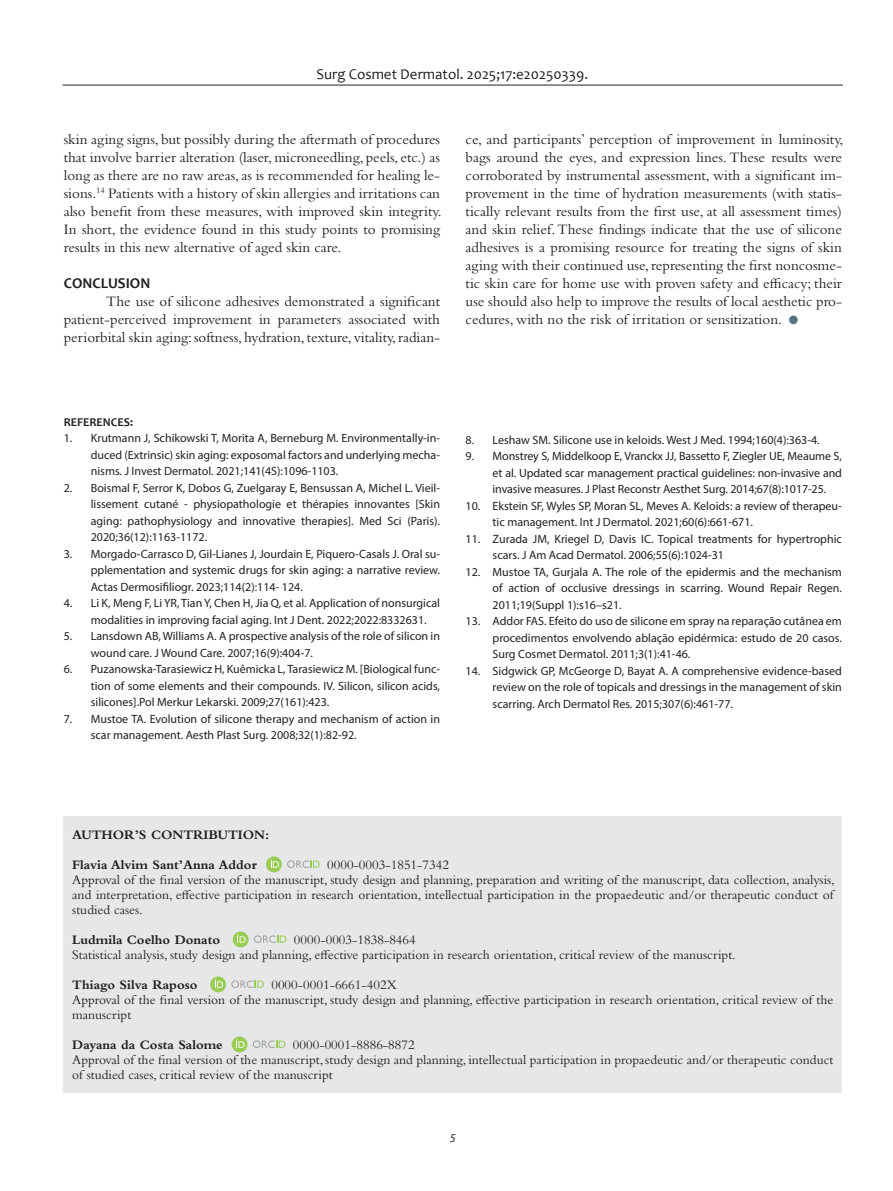
<style>
.page{position:relative;width:893px;height:1191px;background:#fff}
.page>*{position:absolute;margin:0;border:0;box-sizing:border-box;transform-origin:0 0}
.t1{font:15px/18px "Bembo Std";color:#231f20;text-align:justify}
.t2{font:15px "Candara";color:#231f20}
.t3{font:700 15px "Candara";color:#231f20}
.t4{font:13.5px/15px "Bembo Std";color:#231f20}
.t5{font:700 13.5px "Bembo Std";color:#231f20}
.t6{font:12px/16.5px "Myriad Pro";color:#231f20;text-align:justify}
.t7{font:700 12px "Candara";color:#231f20}
.t8{font:italic 12px "Myriad Pro";color:#231f20}
.s1{color:#557482}
</style>
<div class="page">
<hr style="left:63px;top:85px;width:780px;height:1px;background:#231f20">
<div style="left:64px;top:816px;width:778px;height:277px;background:#e6e7e9"></div>
<svg style="left:266px;top:856px;width:16px;height:16px"></svg>
<svg style="left:287px;top:860px;width:33px;height:8px"></svg>
<svg style="left:270px;top:859px;width:9px;height:8px"></svg>
<svg style="left:233px;top:931px;width:16px;height:16px"></svg>
<svg style="left:254px;top:935px;width:32px;height:8px"></svg>
<svg style="left:237px;top:934px;width:9px;height:8px"></svg>
<svg style="left:210px;top:976px;width:16px;height:16px"></svg>
<svg style="left:231px;top:980px;width:33px;height:8px"></svg>
<svg style="left:215px;top:979px;width:8px;height:8px"></svg>
<svg style="left:232px;top:1036px;width:16px;height:16px"></svg>
<svg style="left:253px;top:1040px;width:32px;height:8px"></svg>
<svg style="left:236px;top:1039px;width:9px;height:8px"></svg>
<p class="t2" style="left:316px;top:65px;width:273px">Surg Cosmet Dermatol. 2025;17:e20250339.</p>
<p class="t1" style="left:64px;top:130px;width:379px">skin aging signs, but possibly during the aftermath of procedures that involve barrier alteration (laser, microneedling, peels, etc.) as long as there are no raw areas, as is recommended for healing le&shy;sions.<sup>14</sup> Patients with a history of skin allergies and irritations can also benefit from these measures, with improved skin integrity.<br>In short, the evidence found in this study points to promising results in this new alternative of aged skin care.</p>
<p class="t3" style="left:64px;top:274px;width:88px">CONCLUSION</p>
<p class="t1" style="left:64px;top:292px;width:378px;text-indent:43px">The use of silicone adhesives demonstrated a significant patient-perceived improvement in parameters associated with periorbital skin aging: softness, hydration, texture, vitality, radian-</p>
<p class="t1" style="left:466px;top:130px;width:379px">ce, and participants’ perception of improvement in luminosity, bags around the eyes, and expression lines. These results were corroborated by instrumental assessment, with a significant im&shy;provement in the time of hydration measurements (with statis&shy;tically relevant results from the first use, at all assessment times) and skin relief. These findings indicate that the use of silicone adhesives is a promising resource for treating the signs of skin aging with their continued use, representing the first noncosme&shy;tic skin care for home use with proven safety and efficacy; their use should also help to improve the results of local aesthetic pro&shy;cedures, with no the risk of irritation or sensitization. <span class="s1">●</span></p>
<p class="t7" style="left:64px;top:414px;width:71px">REFERENCES:</p>
<p class="t6" style="left:91px;top:430px;width:351px;text-indent:-27px">1. Krutmann J, Schikowski T, Morita A, Berneburg M. Environmentally-in&shy;duced (Extrinsic) skin aging: exposomal factors and underlying mecha&shy;nisms. J Invest Dermatol. 2021;141(4S):1096-1103.</p>
<p class="t6" style="left:91px;top:479px;width:351px;text-indent:-27px">2. Boismal F, Serror K, Dobos G, Zuelgaray E, Bensussan A, Michel L. Vieil&shy;lissement cutané - physiopathologie et thérapies innovantes [Skin aging: pathophysiology and innovative therapies]. Med Sci (Paris).<br>2020;36(12):1163-1172.</p>
<p class="t6" style="left:91px;top:545px;width:351px;text-indent:-27px">3. Morgado-Carrasco D, Gil-Lianes J, Jourdain E, Piquero-Casals J. Oral su&shy;pplementation and systemic drugs for skin aging: a narrative review.<br>Actas Dermosifiliogr. 2023;114(2):114- 124.</p>
<p class="t6" style="left:91px;top:595px;width:351px;text-indent:-27px">4. Li K, Meng F, Li YR, Tian Y, Chen H, Jia Q, et al. Application of nonsurgical modalities in improving facial aging. Int J Dent. 2022;2022:8332631.</p>
<p class="t6" style="left:91px;top:628px;width:351px;text-indent:-27px">5. Lansdown AB, Williams A. A prospective analysis of the role of silicon in wound care. J Wound Care. 2007;16(9):404-7.</p>
<p class="t6" style="left:91px;top:661px;width:351px;text-indent:-27px">6. Puzanowska-Tarasiewicz H, Kuêmicka L, Tarasiewicz M. [Biological func&shy;tion of some elements and their compounds. IV. Silicon, silicon acids, silicones].Pol Merkur Lekarski. 2009;27(161):423.</p>
<p class="t6" style="left:91px;top:710px;width:351px;text-indent:-27px">7. Mustoe TA. Evolution of silicone therapy and mechanism of action in scar management. Aesth Plast Surg. 2008;32(1):82-92.</p>
<p class="t6" style="left:466px;top:431px;width:356px">8. Leshaw SM. Silicone use in keloids. West J Med. 1994;160(4):363-4.</p>
<p class="t6" style="left:493px;top:447px;width:351px;text-indent:-27px">9. Monstrey S, Middelkoop E, Vranckx JJ, Bassetto F, Ziegler UE, Meaume S, et al. Updated scar management practical guidelines: non-invasive and invasive measures. J Plast Reconstr Aesthet Surg. 2014;67(8):1017-25.</p>
<p class="t6" style="left:493px;top:497px;width:351px;text-indent:-27px">10. Ekstein SF, Wyles SP, Moran SL, Meves A. Keloids: a review of therapeu&shy;tic management. Int J Dermatol. 2021;60(6):661-671.</p>
<p class="t6" style="left:493px;top:530px;width:351px;text-indent:-27px">11. Zurada JM, Kriegel D, Davis IC. Topical treatments for hypertrophic scars. J Am Acad Dermatol. 2006;55(6):1024-31</p>
<p class="t6" style="left:493px;top:563px;width:351px;text-indent:-27px">12. Mustoe TA, Gurjala A. The role of the epidermis and the mechanism of action of occlusive dressings in scarring. Wound Repair Regen.<br>2011;19(Suppl 1):s16–s21.</p>
<p class="t6" style="left:493px;top:612px;width:351px;text-indent:-27px">13. Addor FAS. Efeito do uso de silicone em spray na reparação cutânea em procedimentos envolvendo ablação epidérmica: estudo de 20 casos.<br>Surg Cosmet Dermatol. 2011;3(1):41-46.</p>
<p class="t6" style="left:493px;top:662px;width:351px;text-indent:-27px">14. Sidgwick GP, McGeorge D, Bayat A. A comprehensive evidence-based review on the role of topicals and dressings in the management of skin scarring. Arch Dermatol Res. 2015;307(6):461-77.</p>
<p class="t5" style="left:72px;top:827px;width:199px">AUTHOR’S CONTRIBUTION:</p>
<p class="t5" style="left:72px;top:857px;width:186px">Flavia Alvim Sant’Anna Addor</p>
<p class="t4" style="left:327px;top:857px;width:123px">0000-0003-1851-7342</p>
<p class="t4" style="left:72px;top:872px;width:764px;text-align:justify">Approval of the final version of the manuscript, study design and planning, preparation and writing of the manuscript, data collection, analysis, and interpretation, effective participation in research orientation, intellectual participation in the propaedeutic and/or therapeutic conduct of studied cases.</p>
<p class="t5" style="left:72px;top:932px;width:149px">Ludmila Coelho Donato</p>
<p class="t4" style="left:294px;top:932px;width:123px">0000-0003-1838-8464</p>
<p class="t4" style="left:72px;top:947px;width:665px">Statistical analysis, study design and planning, effective participation in research orientation, critical review of the manuscript.</p>
<p class="t5" style="left:72px;top:977px;width:127px">Thiago Silva Raposo</p>
<p class="t4" style="left:271px;top:977px;width:127px">0000-0001-6661-402X</p>
<p class="t4" style="left:72px;top:992px;width:763px">Approval of the final version of the manuscript, study design and planning, effective participation in research orientation, critical review of the manuscript</p>
<p class="t5" style="left:72px;top:1037px;width:152px">Dayana da Costa Salome</p>
<p class="t4" style="left:293px;top:1037px;width:123px">0000-0001-8886-8872</p>
<p class="t4" style="left:72px;top:1052px;width:763px">Approval of the final version of the manuscript, study design and planning, intellectual participation in propaedeutic and/or therapeutic conduct of studied cases, critical review of the manuscript</p>
<p class="t8" style="left:450px;top:1130px;width:7px">5</p>
</div>
